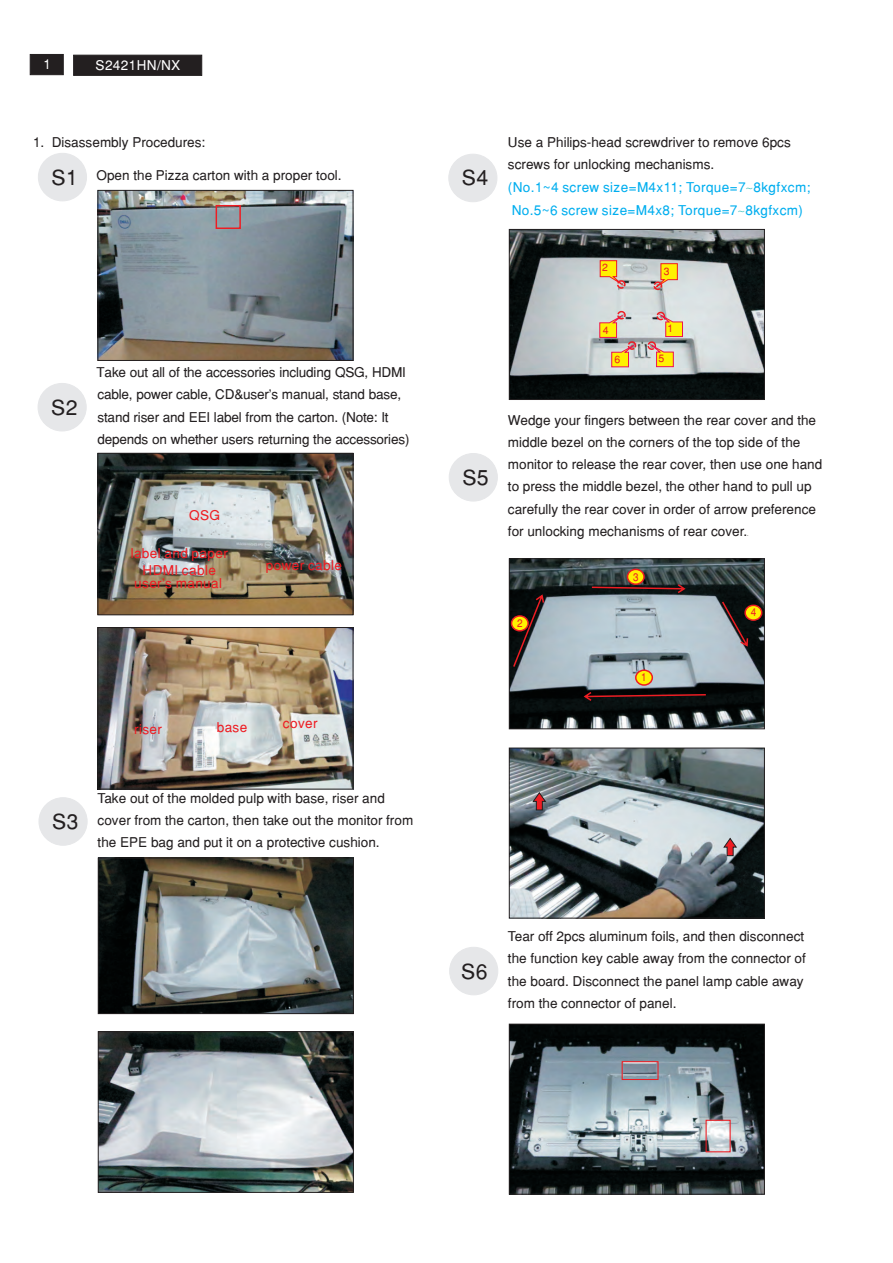
<style>
.page{position:relative;width:893px;height:1263px;background:#fff}
.page>*{position:absolute;margin:0;border:0;box-sizing:border-box;transform-origin:0 0}
.t1{font:21px "Helvetica";letter-spacing:.03em;color:#231f20}
.t2{font:13.5px/22.4px "Helvetica";color:#231f20}
.t3{font:13.5px/22.6px "Helvetica";letter-spacing:.03em;color:#00aeef}
.t4{font:13.5px "Helvetica";letter-spacing:.03em;color:#ee1d23}
.t5{font:13.5px "Helvetica";letter-spacing:.03em;color:#fff}
.t6{font:13.5px "Adobe Fangsong Std";color:#30beb9}
.t7{font:10.95px "Helvetica";color:#ee1d23;scale:.9 1}
.t8{font:10.35px "Helvetica";color:#ee1d23}
.t9{font:5.1px "Helvetica";color:#231f20}
.s1{font-size:21px}
</style>
<div class="page">
<div style="left:449px;top:453px;width:48px;height:48px;background:#e6e7e9;border:1px solid #e6e7e9;border-radius:50%"></div>
<div style="left:38px;top:383px;width:48px;height:48px;background:#e6e7e9;border:1px solid #e6e7e9;border-radius:50%"></div>
<div style="left:449px;top:947px;width:49px;height:48px;background:#e6e7e9;border:1px solid #e6e7e9;border-radius:50%"></div>
<div style="left:449px;top:154px;width:48px;height:48px;background:#e6e7e9;border:1px solid #e6e7e9;border-radius:50%"></div>
<div style="left:38px;top:153px;width:49px;height:48px;background:#e6e7e9;border:1px solid #e6e7e9;border-radius:50%"></div>
<div style="left:39px;top:798px;width:48px;height:47px;background:#e6e7e9;border:1px solid #e6e7e9;border-radius:50%"></div>
<div style="left:30px;top:54px;width:33px;height:21px;background:#231f20;border:1px solid #231f20"></div>
<div style="left:73px;top:55px;width:129px;height:21px;background:#231f20;border:1px solid #231f20"></div>
<img style="left:100px;top:192px;width:251px;height:167px">
<div style="left:98px;top:190px;width:255px;height:171px;border:1px solid #231f20"></div>
<div style="left:216px;top:205px;width:25px;height:24px;border:1px solid #ee1d23"></div>
<img style="left:511px;top:750px;width:252px;height:166px">
<div style="left:509px;top:748px;width:256px;height:170px;border:1px solid #231f20"></div>
<svg style="left:532px;top:791px;width:15px;height:20px"></svg>
<img style="left:511px;top:561px;width:252px;height:166px">
<div style="left:509px;top:559px;width:256px;height:170px;border:1px solid #231f20"></div>
<svg style="left:627px;top:569px;width:18px;height:16px"></svg>
<svg style="left:513px;top:594px;width:31px;height:73px;background:#555156"></svg>
<svg style="left:592px;top:584px;width:94px;height:9px"></svg>
<svg style="left:722px;top:602px;width:26px;height:45px"></svg>
<svg style="left:635px;top:669px;width:18px;height:17px"></svg>
<svg style="left:511px;top:615px;width:18px;height:16px"></svg>
<svg style="left:584px;top:692px;width:122px;height:9px"></svg>
<svg style="left:744px;top:605px;width:18px;height:16px"></svg>
<img style="left:100px;top:860px;width:252px;height:152px">
<div style="left:98px;top:858px;width:256px;height:156px;border:1px solid #231f20"></div>
<img style="left:100px;top:1033px;width:252px;height:158px">
<div style="left:98px;top:1031px;width:256px;height:162px;border:1px solid #231f20"></div>
<img style="left:511px;top:231px;width:252px;height:167px">
<div style="left:509px;top:229px;width:256px;height:171px;border:1px solid #231f20"></div>
<svg style="left:600px;top:260px;width:23px;height:26px"></svg>
<svg style="left:654px;top:263px;width:24px;height:26px"></svg>
<svg style="left:599px;top:315px;width:25px;height:23px"></svg>
<svg style="left:659px;top:314px;width:24px;height:23px"></svg>
<div style="left:617px;top:280px;width:9px;height:9px;border:1px dashed #ee1d23;border-radius:50%"></div>
<div style="left:653px;top:282px;width:9px;height:8px;border:1px dashed #ee1d23;border-radius:50%"></div>
<div style="left:617px;top:311px;width:9px;height:8px;border:1px dashed #ee1d23;border-radius:50%"></div>
<div style="left:656px;top:312px;width:9px;height:8px;border:1px dashed #ee1d23;border-radius:50%"></div>
<div style="left:628px;top:341px;width:8px;height:9px;border:1px dashed #ee1d23;border-radius:50%"></div>
<div style="left:647px;top:341px;width:9px;height:9px;border:1px dashed #ee1d23;border-radius:50%"></div>
<svg style="left:649px;top:344px;width:25px;height:23px"></svg>
<svg style="left:611px;top:344px;width:24px;height:23px"></svg>
<svg style="left:723px;top:837px;width:15px;height:19px"></svg>
<img style="left:511px;top:1026px;width:252px;height:166px">
<div style="left:509px;top:1024px;width:256px;height:170px;border:1px solid #231f20"></div>
<div style="left:622px;top:1061px;width:37px;height:19px;border:1px solid #ee1d23"></div>
<img style="left:100px;top:629px;width:251px;height:158px">
<div style="left:98px;top:627px;width:255px;height:162px;border:1px solid #231f20"></div>
<img style="left:100px;top:455px;width:251px;height:158px">
<div style="left:98px;top:453px;width:255px;height:162px;border:1px solid #231f20"></div>
<div style="left:706px;top:1120px;width:25px;height:32px;border:1px solid #ee1d23"></div>
<p class="t5" style="left:43px;top:56px;width:9px">1</p>
<p class="t5" style="left:96px;top:60px;width:86px">S2421HN/NX</p>
<p class="t2" style="left:33px;top:131px;width:174px">1. Disassembly Procedures:</p>
<h1 class="t1" style="left:51px;top:169px;width:28px">S1</h1>
<h1 class="t1" style="left:462px;top:170px;width:28px">S4</h1>
<p class="t2" style="left:97px;top:165px;width:247px">Open the Pizza carton with a proper tool.</p>
<h1 class="t1" style="left:51px;top:399px;width:28px">S2</h1>
<p class="t2" style="left:97px;top:362px;width:314px">Take out all of the accessories including QSG, HDMI cable, power cable, CD&amp;user’s manual, stand base, stand riser and EEI label from the carton. (Note: It depends on whether users returning the accessories)</p>
<p class="t4" style="left:189px;top:509px;width:32px">QSG</p>
<p class="t4" style="left:131px;top:548px;width:99px">label and paper</p>
<p class="t4" style="left:143px;top:565px;width:75px">HDMI cable</p>
<p class="t4" style="left:266px;top:560px;width:78px">power cable</p>
<p class="t4" style="left:134px;top:578px;width:89px">user’s manual</p>
<p class="t4" style="left:134px;top:724px;width:29px">riser</p>
<p class="t4" style="left:217px;top:722px;width:32px">base</p>
<p class="t4" style="left:283px;top:718px;width:36px">cover</p>
<h1 class="t1" style="left:462px;top:469px;width:28px">S5</h1>
<p class="t2" style="left:508px;top:132px;width:284px">Use a Philips-head screwdriver to remove 6pcs screws for unlocking mechanisms.</p>
<p class="t3" style="left:508px;top:177px;width:304px">(No.1~4 screw size=M4x11; Torque=7 8kgfxcm;<br>No.5~6 screw size=M4x8; Torque=7 8kgfxcm)</p>
<p class="t6" style="left:746px;top:180px;width:9px">~</p>
<p class="t6" style="left:738px;top:203px;width:9px">~</p>
<p class="t8" style="left:602px;top:263px;width:7px">2</p>
<p class="t8" style="left:664px;top:268px;width:7px">3</p>
<p class="t8" style="left:603px;top:326px;width:7px">4</p>
<p class="t8" style="left:667px;top:324px;width:7px">1</p>
<p class="t8" style="left:615px;top:355px;width:7px">6</p>
<p class="t8" style="left:658px;top:355px;width:7px">5</p>
<p class="t2" style="left:508px;top:410px;width:316px">Wedge your fingers between the rear cover and the middle bezel on the corners of the top side of the monitor to release the rear cover, then use one hand to press the middle bezel, the other hand to pull up carefully the rear cover in order of arrow preference for unlocking mechanisms of rear cover.</p>
<p class="t9" style="left:747px;top:532px;width:3px">.</p>
<p class="t7" style="left:517px;top:619px;width:8px">2</p>
<p class="t7" style="left:633px;top:572px;width:8px">3</p>
<p class="t7" style="left:641px;top:673px;width:8px">1</p>
<p class="t7" style="left:751px;top:608px;width:8px">4</p>
<p class="t2" style="left:98px;top:788px;width:289px">Take out of the molded pulp with base, riser and</p>
<p class="t2" style="left:52px;top:810px;width:363px"><span class="s1">S3</span> cover from the carton, then take out the monitor from</p>
<p class="t2" style="left:98px;top:833px;width:284px">the EPE bag and put it on a protective cushion.</p>
<h1 class="t1" style="left:461px;top:963px;width:28px">S6</h1>
<p class="t2" style="left:508px;top:926px;width:299px">Tear off 2pcs aluminum foils, and then disconnect the function key cable away from the connector of the board. Disconnect the panel lamp cable away from the connector of panel.</p>
</div>
